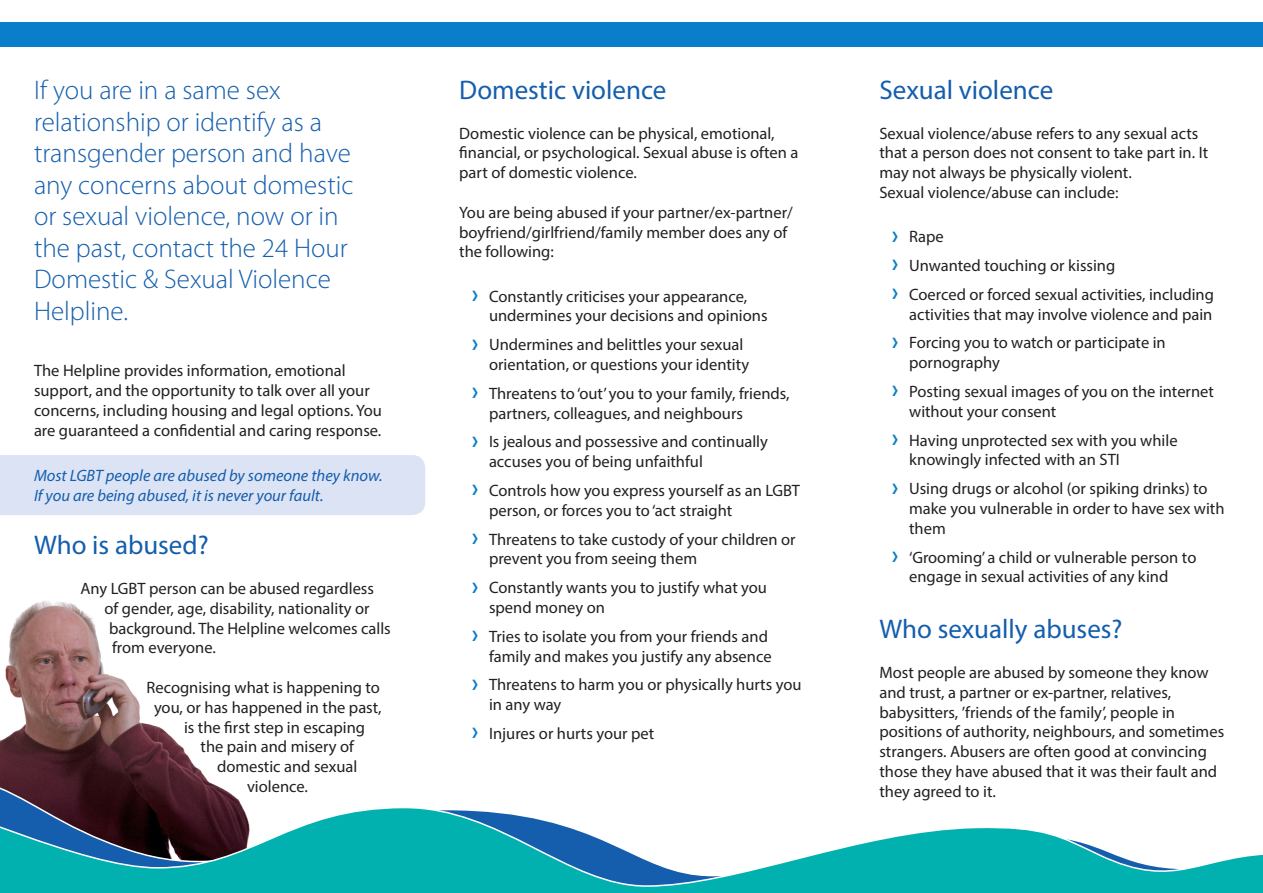
<style>
.page{position:relative;width:1263px;height:893px;background:#fff}
.page>*{position:absolute;margin:0;border:0;box-sizing:border-box;transform-origin:0 0}
.Lead_paragraph{font:300 27px/31.5px "Myriad Pro";color:#145ead}
.Heading_2{font:27px "Myriad Pro";color:#145ead}
.t1{font:16.5px/19.8px "Myriad Pro";color:#231f20}
.t2{font:italic 16.5px/19.8px "Myriad Pro";color:#145ead}
.s1{font-weight:600;font-stretch:condensed;font-size:28.5px;color:#0a7eca}
</style>
<div class="page">
<img style="left:0;top:600px;width:207px;height:180px">
<svg style="left:0;top:780px;width:236px;height:18px;background:#4c2933"></svg>
<svg style="left:0;top:798px;width:1263px;height:95px"></svg>
<div style="left:0;top:23px;width:1263px;height:24px;background:#0a7eca"></div>
<div style="left:0;top:455px;width:425px;height:60px;background:#dce3f5"></div>
<p class="Lead_paragraph" style="left:34px;top:74px;width:321px">If you are in a same sex relationship or identify as a transgender person and have any concerns about domestic or sexual violence, now or in the past, contact the 24 Hour<br>Domestic &amp; Sexual Violence<br>Helpline.</p>
<p class="t1" style="left:34px;top:361px;width:349px">The Helpline provides information, emotional support, and the opportunity to talk over all your concerns, including housing and legal options. You are guaranteed a confidential and caring response.</p>
<p class="t2" style="left:34px;top:465px;width:350px">Most LGBT people are abused by someone they know.<br>If you are being abused, it is never your fault.</p>
<p class="Heading_2" style="left:34px;top:529px;width:176px">Who is abused?</p>
<p class="t1" style="left:81px;top:578px;width:295px">Any LGBT person can be abused regardless</p>
<p class="t1" style="left:105px;top:598px;width:267px">of gender, age, disability, nationality or</p>
<p class="t1" style="left:109px;top:618px;width:283px">background. The Helpline welcomes calls</p>
<p class="t1" style="left:112px;top:638px;width:105px">from everyone.</p>
<p class="t1" style="left:147px;top:677px;width:235px">Recognising what is happening to</p>
<p class="t1" style="left:154px;top:697px;width:229px">you, or has happened in the past,</p>
<p class="t1" style="left:184px;top:717px;width:183px">is the first step in escaping</p>
<p class="t1" style="left:201px;top:737px;width:155px">the pain and misery of</p>
<p class="t1" style="left:217px;top:757px;width:142px">domestic and sexual</p>
<p class="t1" style="left:247px;top:776px;width:62px">violence.</p>
<p class="Heading_2" style="left:459px;top:73px;width:209px">Domestic violence</p>
<p class="t1" style="left:459px;top:123px;width:341px">Domestic violence can be physical, emotional, financial, or psychological. Sexual abuse is often a part of domestic violence.</p>
<p class="t1" style="left:459px;top:202px;width:335px">You are being abused if your partner/ex-partner/ boyfriend/girlfriend/family member does any of the following:</p>
<p class="t1" style="left:489px;top:286px;width:280px;text-indent:-17px"><span class="s1">›</span> Constantly criticises your appearance, undermines your decisions and opinions</p>
<p class="t1" style="left:489px;top:334px;width:262px;text-indent:-17px"><span class="s1">›</span> Undermines and belittles your sexual orientation, or questions your identity</p>
<p class="t1" style="left:489px;top:383px;width:302px;text-indent:-17px"><span class="s1">›</span> Threatens to ‘out’ you to your family, friends, partners, colleagues, and neighbours</p>
<p class="t1" style="left:489px;top:432px;width:280px;text-indent:-17px"><span class="s1">›</span> Is jealous and possessive and continually accuses you of being unfaithful</p>
<p class="t1" style="left:489px;top:480px;width:313px;text-indent:-17px"><span class="s1">›</span> Controls how you express yourself as an LGBT person, or forces you to ‘act straight</p>
<p class="t1" style="left:489px;top:529px;width:308px;text-indent:-17px"><span class="s1">›</span> Threatens to take custody of your children or prevent you from seeing them</p>
<p class="t1" style="left:489px;top:577px;width:280px;text-indent:-17px"><span class="s1">›</span> Constantly wants you to justify what you spend money on</p>
<p class="t1" style="left:472px;top:626px;width:301px;text-align:right"><span class="s1">›</span> Tries to isolate you from your friends and family and makes you justify any absence</p>
<p class="t1" style="left:489px;top:675px;width:314px;text-indent:-17px"><span class="s1">›</span> Threatens to harm you or physically hurts you in any way</p>
<p class="t1" style="left:472px;top:723px;width:184px"><span class="s1">›</span> Injures or hurts your pet</p>
<p class="Heading_2" style="left:879px;top:73px;width:175px">Sexual violence</p>
<p class="t1" style="left:879px;top:123px;width:330px">Sexual violence/abuse refers to any sexual acts that a person does not consent to take part in. It may not always be physically violent.</p>
<p class="t1" style="left:879px;top:182px;width:241px">Sexual violence/abuse can include:</p>
<p class="t1" style="left:892px;top:226px;width:53px"><span class="s1">›</span> Rape</p>
<p class="t1" style="left:892px;top:255px;width:225px"><span class="s1">›</span> Unwanted touching or kissing</p>
<p class="t1" style="left:892px;top:284px;width:323px;text-align:right"><span class="s1">›</span> Coerced or forced sexual activities, including activities that may involve violence and pain</p>
<p class="t1" style="left:909px;top:333px;width:258px;text-indent:-17px"><span class="s1">›</span> Forcing you to watch or participate in pornography</p>
<p class="t1" style="left:909px;top:381px;width:306px;text-indent:-17px"><span class="s1">›</span> Posting sexual images of you on the internet without your consent</p>
<p class="t1" style="left:909px;top:430px;width:270px;text-indent:-17px"><span class="s1">›</span> Having unprotected sex with you while knowingly infected with an STI</p>
<p class="t1" style="left:909px;top:478px;width:317px;text-indent:-17px"><span class="s1">›</span> Using drugs or alcohol (or spiking drinks) to make you vulnerable in order to have sex with them</p>
<p class="t1" style="left:909px;top:547px;width:289px;text-indent:-17px"><span class="s1">›</span> ‘Grooming’ a child or vulnerable person to engage in sexual activities of any kind</p>
<p class="Heading_2" style="left:879px;top:613px;width:245px">Who sexually abuses?</p>
<p class="t1" style="left:879px;top:662px;width:346px">Most people are abused by someone they know and trust, a partner or ex-partner, relatives, babysitters, ’friends of the family’, people in positions of authority, neighbours, and sometimes strangers. Abusers are often good at convincing those they have abused that it was their fault and they agreed to it.</p>
</div>
